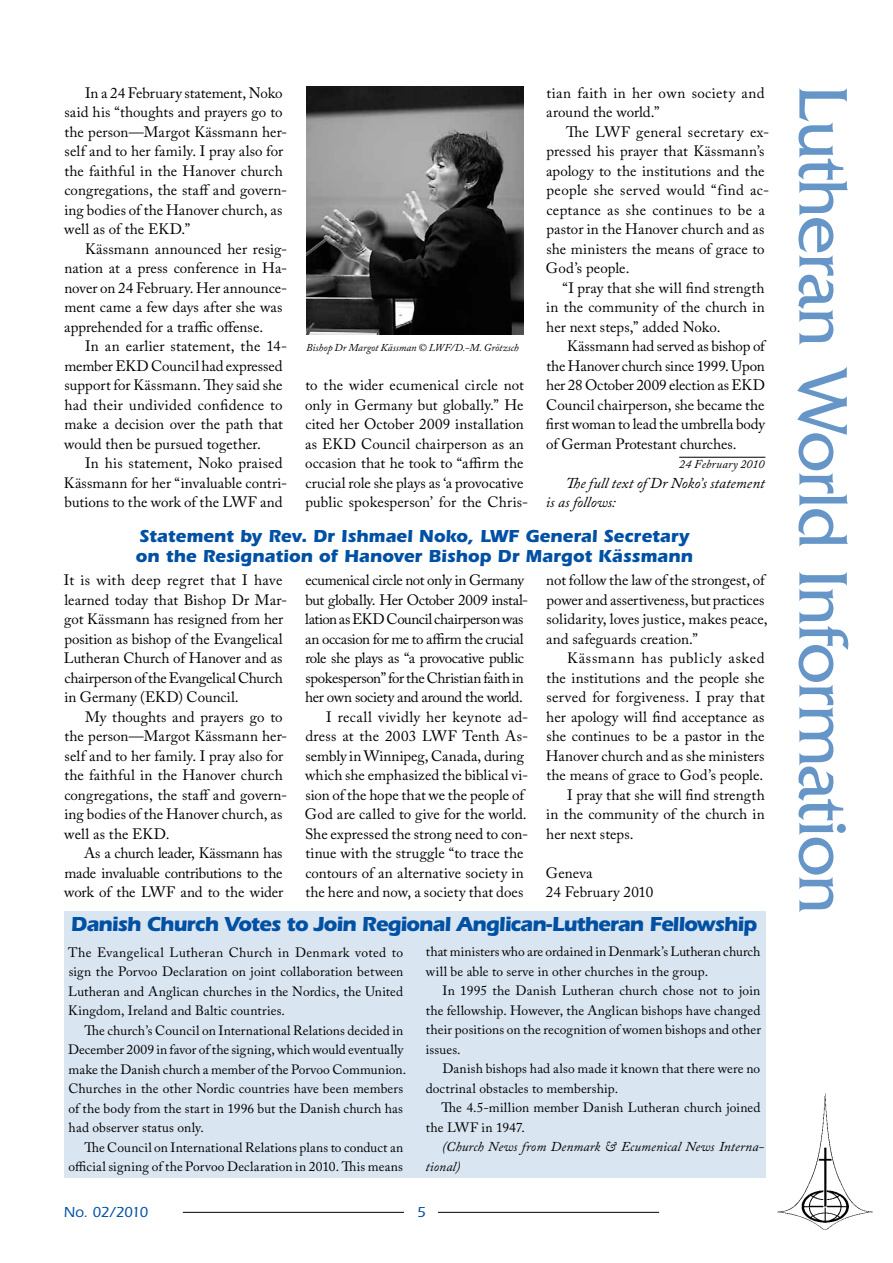
<style>
.page{position:relative;width:893px;height:1263px;background:#fff}
.page>*{position:absolute;margin:0;border:0;box-sizing:border-box;transform-origin:0 0}
.t1{font:72px "Friz Quadrata";letter-spacing:-.02em;color:#6696c8}
.t2{font:700 21px "Itc Eras";letter-spacing:-.045em;color:#0050a4}
.t3{font:700 18px/19.5px "Itc Eras";letter-spacing:-.005em;color:#0050a4}
.t4{font:15px/19.5px "Adobe Caslon Pro";letter-spacing:.005em;color:#000}
.t5{font:15px "Adobe Caslon Pro";letter-spacing:-.025em;color:#000}
.t6{font:15px "Adobe Caslon Pro";letter-spacing:-.03em;color:#000}
.t7{font:italic 15px/19.5px "Adobe Caslon Pro";letter-spacing:.005em;color:#000}
.t8{font:15px "Adobe Caslon Pro";letter-spacing:-.02em;color:#000}
.t9{font:15px "Adobe Caslon Pro";letter-spacing:.05em;color:#000}
.t10{font:500 15px "Itc Eras";letter-spacing:-.035em;color:#0050a4}
.t11{font:13.5px/19.5px "Adobe Caslon Pro";letter-spacing:.005em;color:#000}
.t12{font:italic 13.5px/19.5px "Adobe Caslon Pro";letter-spacing:.01em;color:#000}
.t13{font:italic 12px "Adobe Caslon Pro";letter-spacing:.02em;color:#000}
.t14{font:italic 10.5px "Adobe Caslon Pro";letter-spacing:-.005em;color:#000}
</style>
<div class="page">
<hr style="left:183px;top:1212px;width:221px;height:1px;background:#000">
<hr style="left:438px;top:1212px;width:221px;height:1px;background:#000">
<img style="left:777px;top:1093px;width:96px;height:137px">
<hr style="left:679px;top:457px;width:86px;height:1px;background:#000">
<img style="left:307px;top:86px;width:217px;height:249px">
<div style="left:64px;top:911px;width:701px;height:267px;background:#d9e5f1"></div>
<p class="t4" style="left:546px;top:83px;width:220px">tian faith in her own society and around the world.”</p>
<p class="t4" style="left:546px;top:122px;width:225px;text-indent:20px">The LWF general secretary ex&shy;pressed his prayer that Kässmann’s apology to the institutions and the people she served would “find ac&shy;ceptance as she continues to be a pastor in the Hanover church and as she ministers the means of grace to<br>God’s people.</p>
<p class="t4" style="left:546px;top:278px;width:220px;text-align:justify;text-indent:16px">“I pray that she will find strength in the community of the church in her next steps,” added Noko.</p>
<p class="t4" style="left:546px;top:336px;width:221px;text-align:justify;text-indent:21px">Kässmann had served as bishop of the Hanover church since 1999. Upon her 28 October 2009 election as EKD Council chairperson, she became the first woman to lead the umbrella body of German Protestant churches.</p>
<p class="t13" style="left:679px;top:457px;width:87px">24 February 2010</p>
<p class="t7" style="left:546px;top:473px;width:221px;text-indent:20px">The full text of Dr Noko’s statement is as follows:</p>
<p class="t3" style="left:136px;top:526px;width:559px">Statement by Rev. Dr Ishmael Noko, LWF General Secretary on the Resignation of Hanover Bishop Dr Margot Kässmann</p>
<p class="t4" style="left:64px;top:570px;width:225px">It is with deep regret that I have learned today that Bishop Dr Mar&shy;got Kässmann has resigned from her position as bishop of the Evangelical Lutheran Church of Hanover and as chairperson of the Evangelical Church in Germany (EKD) Council.</p>
<p class="t4" style="left:64px;top:707px;width:225px;text-indent:21px">My thoughts and prayers go to the person—Margot Kässmann her&shy;self and to her family. I pray also for the faithful in the Hanover church congregations, the staff and govern&shy;ing bodies of the Hanover church, as well as the EKD.</p>
<p class="t4" style="left:64px;top:843px;width:220px;text-align:justify;text-indent:20px">As a church leader, Kässmann has made invaluable contributions to the work of the LWF and to the wider</p>
<p class="t4" style="left:85px;top:83px;width:199px">In a 24 February statement, Noko</p>
<h1 class="t1" style="left:863px;top:85px;width:830px;rotate:90deg">Lutheran World Information</h1>
<p class="t4" style="left:64px;top:102px;width:225px">said his “thoughts and prayers go to the person—Margot Kässmann her&shy;self and to her family. I pray also for the faithful in the Hanover church congregations, the staff and govern&shy;ing bodies of the Hanover church, as well as of the EKD.”</p>
<p class="t4" style="left:64px;top:239px;width:225px;text-indent:21px">Kässmann announced her resig&shy;nation at a press conference in Ha&shy;nover on 24 February. Her announce&shy;ment came a few days after she was apprehended for a traffic offense.</p>
<p class="t4" style="left:64px;top:336px;width:224px;text-indent:21px">In an earlier statement, the 14- member EKD Council had expressed support for Kässmann. They said she had their undivided confidence to make a decision over the path that would then be pursued together.</p>
<p class="t4" style="left:64px;top:453px;width:225px;text-indent:21px">In his statement, Noko praised<br>Kässmann for her “invaluable contri&shy;butions to the work of the LWF and</p>
<p class="t14" style="left:306px;top:341px;width:214px">Bishop Dr Margot Kässman © LWF/D.-M. Grötzsch</p>
<p class="t4" style="left:305px;top:375px;width:225px">to the wider ecumenical circle not only in Germany but globally.” He cited her October 2009 installation as EKD Council chairperson as an occasion that he took to “affirm the crucial role she plays as ‘a provocative public spokesperson’ for the Chris-</p>
<p class="t8" style="left:305px;top:571px;width:220px">ecumenical circle not only in Germany</p>
<p class="t5" style="left:305px;top:591px;width:224px">but globally. Her October 2009 instal-</p>
<p class="t5" style="left:305px;top:610px;width:220px">lation as EKD Council chairperson was</p>
<p class="t5" style="left:305px;top:630px;width:220px">an occasion for me to affirm the crucial</p>
<p class="t6" style="left:305px;top:649px;width:220px">role she plays as “a provocative public</p>
<p class="t5" style="left:305px;top:669px;width:220px">spokesperson” for the Christian faith in</p>
<p class="t6" style="left:305px;top:688px;width:219px">her own society and around the world.</p>
<p class="t4" style="left:326px;top:707px;width:204px">I recall vividly her keynote ad-</p>
<p class="t4" style="left:305px;top:726px;width:224px">dress at the 2003 LWF Tenth As-</p>
<p class="t4" style="left:305px;top:746px;width:220px">sembly in Winnipeg, Canada, during</p>
<p class="t4" style="left:305px;top:765px;width:225px">which she emphasized the biblical vi-</p>
<p class="t4" style="left:305px;top:785px;width:220px">sion of the hope that we the people of</p>
<p class="t4" style="left:305px;top:804px;width:223px">God are called to give for the world.</p>
<p class="t4" style="left:305px;top:824px;width:225px">She expressed the strong need to con-</p>
<p class="t4" style="left:305px;top:843px;width:220px">tinue with the struggle “to trace the</p>
<p class="t4" style="left:305px;top:863px;width:220px">contours of an alternative society in</p>
<p class="t4" style="left:305px;top:882px;width:220px">the here and now, a society that does</p>
<p class="t4" style="left:546px;top:570px;width:223px">not follow the law of the strongest, of power and assertiveness, but practices solidarity, loves justice, makes peace, and safeguards creation.”</p>
<p class="t9" style="left:567px;top:649px;width:199px">Kässmann has publicly asked</p>
<p class="t4" style="left:546px;top:668px;width:220px">the institutions and the people she</p>
<p class="t4" style="left:546px;top:687px;width:220px">served for forgiveness. I pray that</p>
<p class="t4" style="left:546px;top:707px;width:220px">her apology will find acceptance as</p>
<p class="t4" style="left:546px;top:726px;width:219px">she continues to be a pastor in the</p>
<p class="t4" style="left:546px;top:746px;width:220px">Hanover church and as she ministers</p>
<p class="t4" style="left:546px;top:765px;width:219px">the means of grace to God’s people.</p>
<p class="t4" style="left:567px;top:785px;width:199px">I pray that she will find strength</p>
<p class="t4" style="left:546px;top:804px;width:220px">in the community of the church in</p>
<p class="t4" style="left:546px;top:824px;width:89px">her next steps.</p>
<p class="t4" style="left:546px;top:863px;width:109px">Geneva<br>24 February 2010</p>
<h2 class="t2" style="left:71px;top:912px;width:688px">Danish Church Votes to Join Regional Anglican-Lutheran Fellowship</h2>
<p class="t11" style="left:68px;top:942px;width:337px;text-align:justify">The Evangelical Lutheran Church in Denmark voted to sign the Porvoo Declaration on joint collaboration between Lutheran and Anglican churches in the Nordics, the United Kingdom, Ireland and Baltic countries.</p>
<p class="t11" style="left:68px;top:1020px;width:339px;text-indent:16px">The church’s Council on International Relations decided in December 2009 in favor of the signing, which would eventually make the Danish church a member of the Porvoo Communion.<br>Churches in the other Nordic countries have been members of the body from the start in 1996 but the Danish church has had observer status only.</p>
<p class="t11" style="left:69px;top:1137px;width:336px;text-align:right">The Council on International Relations plans to conduct an official signing of the Porvoo Declaration in 2010. This means</p>
<p class="t11" style="left:426px;top:942px;width:336px">that ministers who are ordained in Denmark’s Lutheran church will be able to serve in other churches in the group.</p>
<p class="t11" style="left:426px;top:981px;width:337px;text-align:justify;text-indent:17px">In 1995 the Danish Lutheran church chose not to join the fellowship. However, the Anglican bishops have changed their positions on the recognition of women bishops and other issues.</p>
<p class="t11" style="left:426px;top:1059px;width:336px;text-indent:17px">Danish bishops had also made it known that there were no doctrinal obstacles to membership.</p>
<p class="t11" style="left:426px;top:1098px;width:336px;text-indent:16px">The 4.5-million member Danish Lutheran church joined the LWF in 1947.</p>
<p class="t12" style="left:425px;top:1137px;width:340px;text-indent:17px">(Church News from Denmark &amp; Ecumenical News Interna&shy;tional)</p>
<p class="t10" style="left:64px;top:1203px;width:86px">No. 02/2010</p>
<p class="t10" style="left:417px;top:1203px;width:10px">5</p>
</div>
